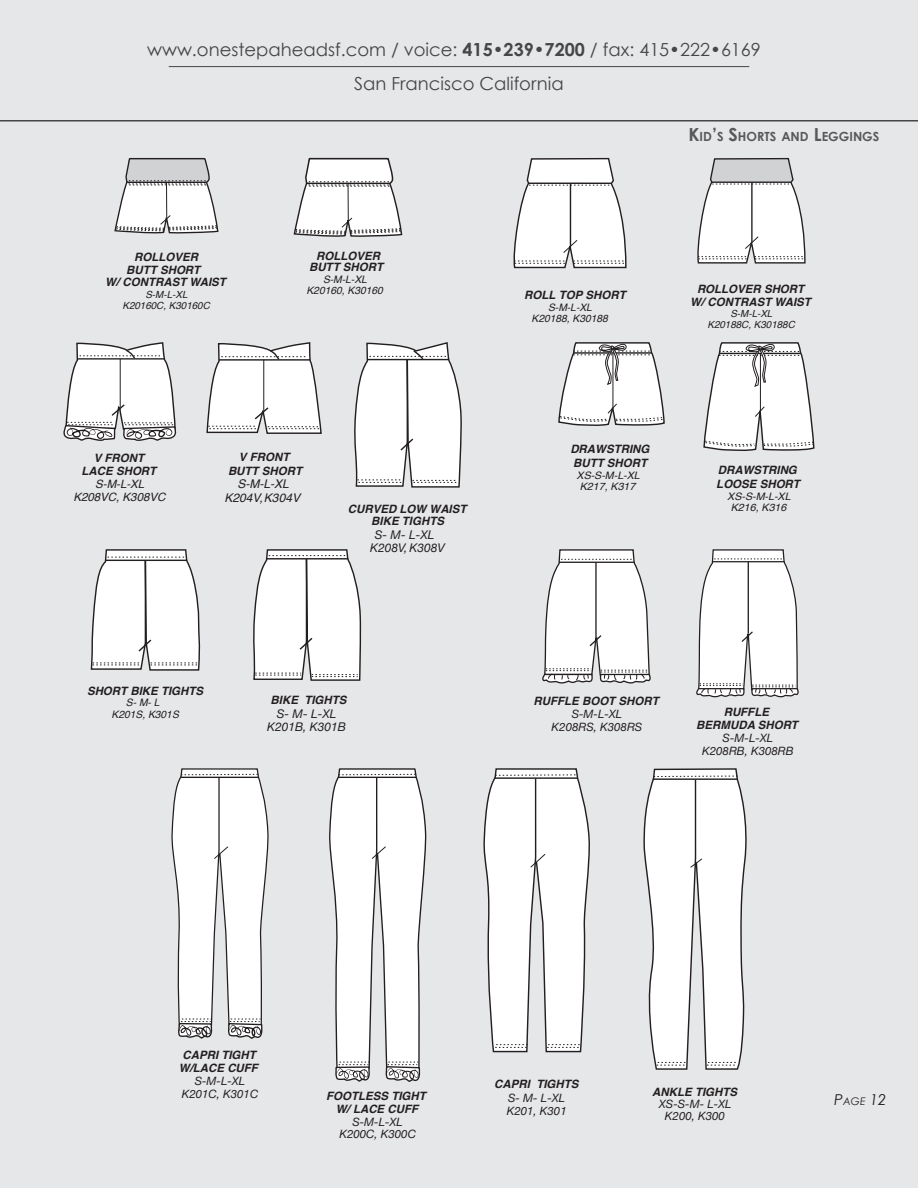
<style>
.page{position:relative;width:918px;height:1188px;background:#e6e7e9}
.page>*{position:absolute;margin:0;border:0;box-sizing:border-box;transform-origin:0 0}
.t1{font:18px/33.6px "Century Gothic";color:#454646;text-align:center}
.t2{font:italic 15px "Century Gothic";color:#231f20}
.t3{font:700 12.6px "Century Gothic";color:#57585a}
.t4{font:italic 12px/13.5px "Helvetica Neue";color:#231f20;text-align:center}
.t5{font:italic 12px/13.5px "Helvetica";color:#231f20;text-align:center}
.t6{font:italic 700 11.55px/12.9px "Helvetica";color:#231f20;text-align:center}
.t7{font:italic 11.55px/12.9px "Helvetica Neue";color:#231f20;text-align:center}
.t8{font:italic 11.55px/12.9px "Helvetica";color:#231f20;text-align:center}
.t9{font:italic 10.35px/11.6px "Helvetica";color:#231f20;text-align:center;scale:1.04 1}
.t10{font:italic 10.2px/11.6px "Helvetica";color:#231f20;text-align:center}
.t11{font:italic 9.75px/11.1px "Helvetica";color:#231f20;text-align:center}
.s1{font-weight:700}
.s2{font-size:18px}
.s3{font-size:10.5px}
</style>
<div class="page">
<svg style="left:63px;top:343px;width:27px;height:98px"></svg>
<svg style="left:542px;top:549px;width:109px;height:135px;background:#eaeaea"></svg>
<hr style="left:595px;top:563px;width:2px;height:75px;background:#231f20">
<svg style="left:696px;top:549px;width:103px;height:149px;background:#ececec"></svg>
<hr style="left:748px;top:562px;width:1px;height:71px;background:#231f20">
<svg style="left:90px;top:342px;width:110px;height:329px"></svg>
<svg style="left:91px;top:550px;width:109px;height:120px;background:#ececec"></svg>
<svg style="left:253px;top:550px;width:108px;height:130px;background:#eee"></svg>
<svg style="left:352px;top:66px;width:110px;height:422px"></svg>
<svg style="left:353px;top:343px;width:109px;height:144px;background:#ecebec"></svg>
<svg style="left:206px;top:343px;width:116px;height:91px;background:#e8e8e9"></svg>
<hr style="left:263px;top:360px;width:1px;height:51px;background:#231f20">
<svg style="left:703px;top:342px;width:112px;height:109px"></svg>
<svg style="left:558px;top:342px;width:107px;height:84px;background:#e1e1e1"></svg>
<svg style="left:114px;top:157px;width:105px;height:77px"></svg>
<svg style="left:697px;top:157px;width:109px;height:107px;background:#e3e3e4"></svg>
<svg style="left:293px;top:157px;width:110px;height:80px"></svg>
<svg style="left:513px;top:157px;width:114px;height:112px;background:#e9e9e9"></svg>
<svg style="left:329px;top:768px;width:97px;height:314px"></svg>
<svg style="left:171px;top:768px;width:98px;height:271px"></svg>
<svg style="left:483px;top:768px;width:107px;height:285px"></svg>
<svg style="left:643px;top:768px;width:104px;height:302px"></svg>
<hr style="left:0;top:120px;width:918px;height:2px;background:#454646">
<h1 class="t1" style="left:147px;top:33px;width:615px">www.onestepaheadsf.com / voice: <span class="s1">415•239•7200</span> / fax: 415•222•6169<br>San Francisco California</h1>
<p class="t3" style="left:688px;top:129px;width:192px"><span class="s2">K</span>ID<span class="s2">’</span>S <span class="s2">S</span>HORTS AND <span class="s2">L</span>EGGINGS</p>
<p class="t6" style="left:309px;top:250px;width:76px;line-height:11.6px">ROLLOVER<br>BUTT SHORT</p>
<p class="t10" style="left:306px;top:274px;width:78px">S-M-L-XL<br>K20160, K30160</p>
<p class="t6" style="left:105px;top:250px;width:122px">ROLLOVER<br>BUTT SHORT<br>W/ CONTRAST WAIST</p>
<p class="t11" style="left:122px;top:289px;width:89px">S-M-L-XL<br>K20160C, K30160C</p>
<p class="t6" style="left:690px;top:282px;width:122px">ROLLOVER SHORT<br>W/ CONTRAST WAIST</p>
<p class="t11" style="left:707px;top:308px;width:89px">S-M-L-XL<br>K20188C, K30188C</p>
<p class="t6" style="left:524px;top:289px;width:103px">ROLL TOP SHORT</p>
<p class="t10" style="left:532px;top:302px;width:78px">S-M-L-XL<br>K20188, K30188</p>
<p class="t6" style="left:82px;top:452px;width:76px">V FRONT<br>LACE SHORT</p>
<p class="t8" style="left:73px;top:478px;width:93px">S-M-L-XL<br>K208VC, K308VC</p>
<p class="t6" style="left:228px;top:450px;width:76px;line-height:13.5px">V FRONT<br>BUTT SHORT</p>
<p class="t5" style="left:225px;top:477px;width:77px">S-M-L-XL<br>K204V, K304V</p>
<p class="t6" style="left:348px;top:503px;width:120px;line-height:12.1px">CURVED LOW WAIST<br>BIKE TIGHTS</p>
<p class="t4" style="left:370px;top:528px;width:76px">S- M- L-XL<br>K208V, K308V</p>
<p class="t6" style="left:87px;top:684px;width:118px">SHORT BIKE TIGHTS</p>
<p class="t10" style="left:112px;top:697px;width:69px">S- M- L<br>K201S, K301S</p>
<p class="t6" style="left:271px;top:694px;width:77px">BIKE TIGHTS</p>
<p class="t4" style="left:267px;top:708px;width:81px">S- M- L-XL<br>K201B, K301B</p>
<p class="t6" style="left:570px;top:442px;width:81px;line-height:14px;text-align:left">DRAWSTRING<br>BUTT SHORT</p>
<p class="t9" style="left:577px;top:469px;width:62px">XS-S-M-L-XL<br>K217, K317</p>
<p class="t6" style="left:716px;top:463px;width:85px;line-height:14px;text-align:left">DRAWSTRING<br>LOOSE SHORT</p>
<p class="t9" style="left:727px;top:490px;width:62px">XS-S-M-L-XL<br>K216, K316</p>
<p class="t6" style="left:534px;top:694px;width:127px">RUFFLE BOOT SHORT</p>
<p class="t7" style="left:552px;top:708px;width:92px">S-M-L-XL<br>K208RS, K308RS</p>
<p class="t6" style="left:696px;top:706px;width:103px">RUFFLE<br>BERMUDA SHORT</p>
<p class="t7" style="left:702px;top:732px;width:93px">S-M-L-XL<br>K208RB, K308RB</p>
<p class="t6" style="left:179px;top:1049px;width:81px">CAPRI TIGHT<br>W/LACE CUFF</p>
<p class="t7" style="left:182px;top:1075px;width:78px">S-M-L-XL<br>K201C, K301C</p>
<p class="t6" style="left:494px;top:1078px;width:86px">CAPRI TIGHTS</p>
<p class="t6" style="left:326px;top:1089px;width:101px">FOOTLESS TIGHT<br>W/ LACE CUFF</p>
<p class="t7" style="left:339px;top:1116px;width:78px">S-M-L-XL<br>K200C, K300C</p>
<p class="t7" style="left:507px;top:1092px;width:62px;line-height:13.5px;text-align:left">S- M- L-XL<br>K201, K301</p>
<p class="t6" style="left:652px;top:1085px;width:86px">ANKLE TIGHTS</p>
<p class="t7" style="left:659px;top:1098px;width:74px;line-height:12.1px">XS-S-M- L-XL<br>K200, K300</p>
<p class="t2" style="left:834px;top:1090px;width:54px">P<span class="s3">AGE</span> 12</p>
</div>
